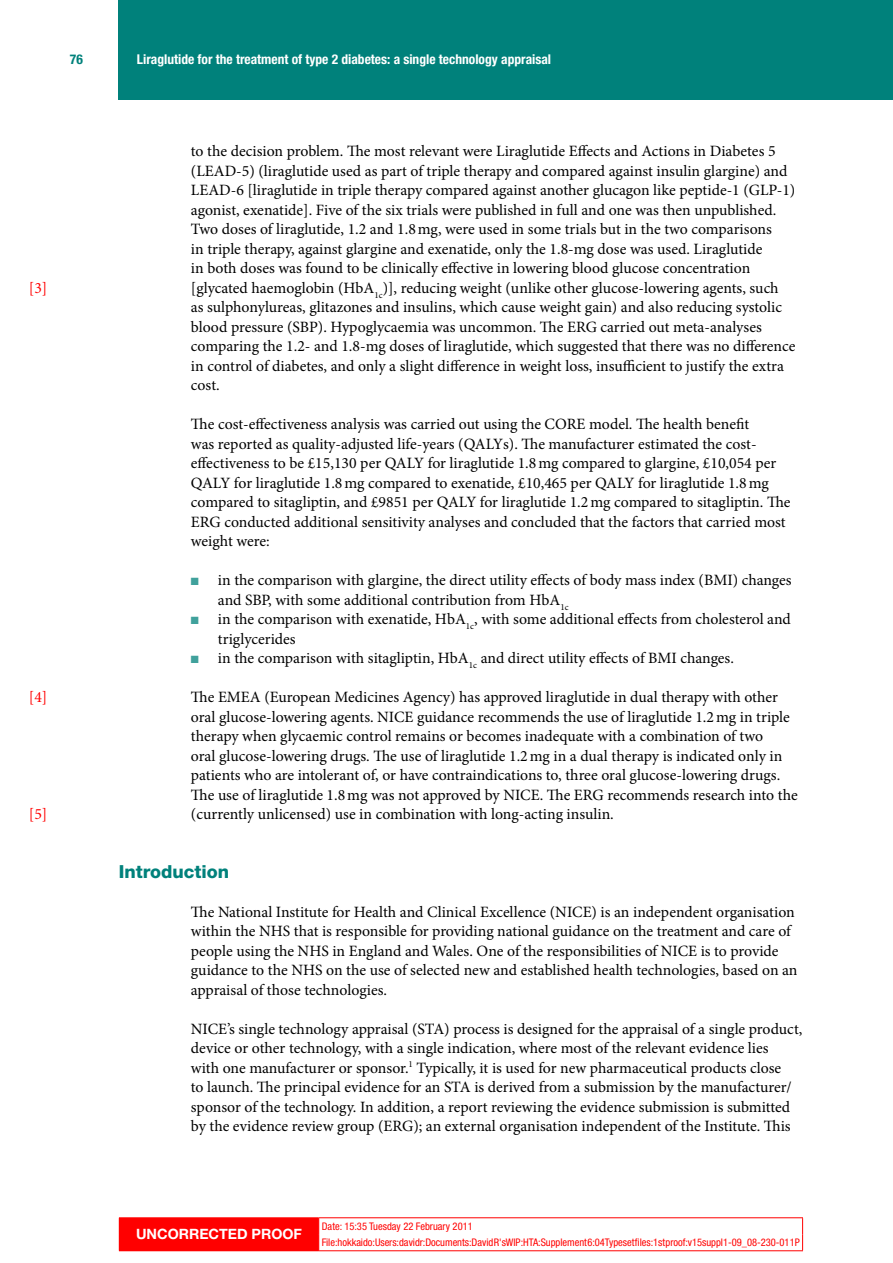
<style>
.page{position:relative;width:893px;height:1263px;background:#fff}
.page>*{position:absolute;margin:0;border:0;box-sizing:border-box;transform-origin:0 0}
.t1{font:800 18px "Helvetica Neue LT Pro";color:#00817b}
.t2{font:15.75px/19.5px "Minion Pro";letter-spacing:-.005em;color:#000}
.t3{font:15.75px "Minion Pro";color:#f00}
.t4{font:700 14.25px "Helvetica Neue LT Pro";color:#fff}
.t5{font:700 condensed 13.5px "Helvetica Neue LT Pro";color:#fff}
.t6{font:700 condensed 13.5px "Helvetica Neue LT Pro";color:#00817b}
.t7{font:condensed 10.5px/16.5px "Helvetica Neue LT Pro";letter-spacing:-.005em;color:#f00}
.s1{color:#40a19c}
</style>
<div class="page">
<div style="left:119px;top:1218px;width:200px;height:33px;background:#f00"></div>
<hr style="left:119px;top:1217px;width:200px;height:1px;background:#f00">
<hr style="left:319px;top:1217px;width:484px;height:1px;background:#f00">
<svg style="left:318px;top:1218px;width:485px;height:32px"></svg>
<hr style="left:319px;top:1250px;width:484px;height:1px;background:#f00">
<div style="left:119px;top:0;width:774px;height:99px;background:#00817b"></div>
<p class="t6" style="left:70px;top:51px;width:14px">76</p>
<p class="t5" style="left:137px;top:51px;width:416px">Liraglutide for the treatment of type 2 diabetes: a single technology appraisal</p>
<p class="t3" style="left:29px;top:277px;width:20px">[3]</p>
<p class="t3" style="left:29px;top:686px;width:20px">[4]</p>
<p class="t3" style="left:29px;top:803px;width:20px">[5]</p>
<p class="t2" style="left:191px;top:141px;width:606px">to the decision problem. The most relevant were Liraglutide Effects and Actions in Diabetes 5 (LEAD-5) (liraglutide used as part of triple therapy and compared against insulin glargine) and LEAD-6 [liraglutide in triple therapy compared against another glucagon like peptide-1 (GLP-1) agonist, exenatide]. Five of the six trials were published in full and one was then unpublished.<br>Two doses of liraglutide, 1.2 and 1.8mg, were used in some trials but in the two comparisons<br>in triple therapy, against glargine and exenatide, only the 1.8-mg dose was used. Liraglutide<br>in both doses was found to be clinically effective in lowering blood glucose concentration [glycated haemoglobin (HbA<sub>1c</sub>)], reducing weight (unlike other glucose-lowering agents, such<br>as sulphonylureas, glitazones and insulins, which cause weight gain) and also reducing systolic blood pressure (SBP). Hypoglycaemia was uncommon. The ERG carried out meta-analyses comparing the 1.2- and 1.8-mg doses of liraglutide, which suggested that there was no difference in control of diabetes, and only a slight difference in weight loss, insufficient to justify the extra cost.</p>
<p class="t2" style="left:191px;top:414px;width:601px">The cost-effectiveness analysis was carried out using the CORE model. The health benefit<br>was reported as quality-adjusted life-years (QALYs). The manufacturer estimated the cost&shy;effectiveness to be £15,130 per QALY for liraglutide 1.8mg compared to glargine, £10,054 per QALY for liraglutide 1.8mg compared to exenatide, £10,465 per QALY for liraglutide 1.8mg compared to sitagliptin, and £9851 per QALY for liraglutide 1.2mg compared to sitagliptin. The ERG conducted additional sensitivity analyses and concluded that the factors that carried most weight were:</p>
<p class="t2" style="left:218px;top:570px;width:575px;text-indent:-27px"><span class="s1">■</span> in the comparison with glargine, the direct utility effects of body mass index (BMI) changes and SBP, with some additional contribution from HbA<sub>1c</sub></p>
<p class="t2" style="left:218px;top:609px;width:574px;text-indent:-27px"><span class="s1">■</span> in the comparison with exenatide, HbA<sub>1c</sub>, with some additional effects from cholesterol and triglycerides</p>
<p class="t2" style="left:191px;top:648px;width:545px"><span class="s1">■</span> in the comparison with sitagliptin, HbA<sub>1c</sub> and direct utility effects of BMI changes.</p>
<p class="t2" style="left:191px;top:687px;width:608px">The EMEA (European Medicines Agency) has approved liraglutide in dual therapy with other oral glucose-lowering agents. NICE guidance recommends the use of liraglutide 1.2mg in triple therapy when glycaemic control remains or becomes inadequate with a combination of two<br>oral glucose-lowering drugs. The use of liraglutide 1.2mg in a dual therapy is indicated only in patients who are intolerant of, or have contraindications to, three oral glucose-lowering drugs.<br>The use of liraglutide 1.8mg was not approved by NICE. The ERG recommends research into the (currently unlicensed) use in combination with long-acting insulin.</p>
<p class="t1" style="left:119px;top:860px;width:112px">Introduction</p>
<p class="t2" style="left:191px;top:902px;width:608px">The National Institute for Health and Clinical Excellence (NICE) is an independent organisation within the NHS that is responsible for providing national guidance on the treatment and care of people using the NHS in England and Wales. One of the responsibilities of NICE is to provide guidance to the NHS on the use of selected new and established health technologies, based on an appraisal of those technologies.</p>
<p class="t2" style="left:191px;top:1019px;width:613px">NICE’s single technology appraisal (STA) process is designed for the appraisal of a single product, device or other technology, with a single indication, where most of the relevant evidence lies<br>with one manufacturer or sponsor.<sup>1</sup> Typically, it is used for new pharmaceutical products close<br>to launch. The principal evidence for an STA is derived from a submission by the manufacturer/ sponsor of the technology. In addition, a report reviewing the evidence submission is submitted by the evidence review group (ERG); an external organisation independent of the Institute. This</p>
<p class="t4" style="left:136px;top:1225px;width:168px">UNCORRECTED PROOF</p>
<p class="t7" style="left:322px;top:1218px;width:480px">Date: 15:35 Tuesday 22 February 2011<br>File: hokkaido:Users:davidr:Documents:David R's WIP:HTA:Supplement 6:04 Typeset files:1st proof:v15suppl1-09_08-230-01 1P</p>
</div>
